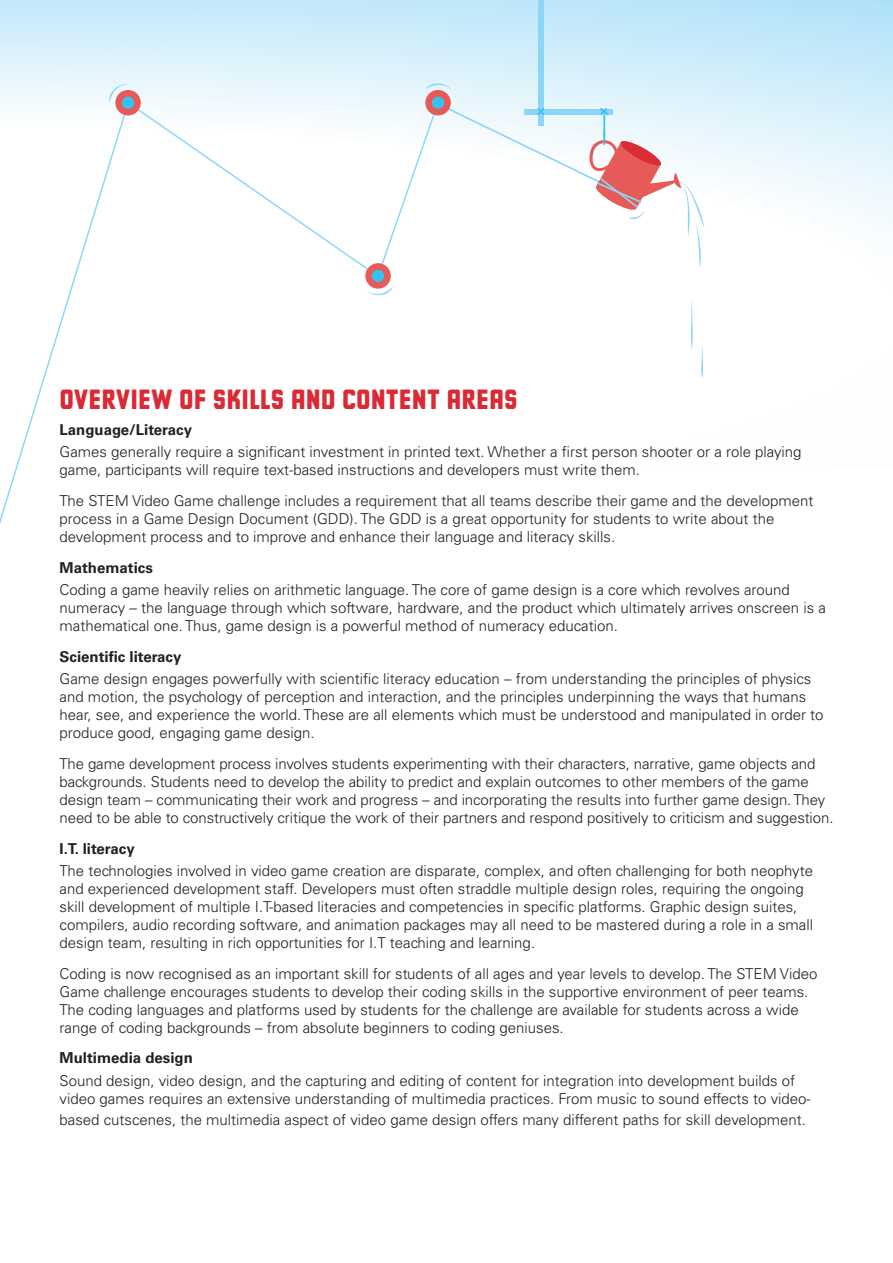
<style>
.page{position:relative;width:893px;height:1263px;background:#fff}
.page>*{position:absolute;margin:0;border:0;box-sizing:border-box;transform-origin:0 0}
.t1{font:700 30px "Berber King Caps";color:#da2a35}
.t2{font:300 15px/18px "Univers LT Std";color:#231f20}
.t3{font:700 15px "Univers LT Std";color:#231f20}
</style>
<div class="page">
<svg style="left:0;top:0;width:893px;height:296px"></svg>
<svg style="left:130px;top:100px;width:250px;height:178px"></svg>
<svg style="left:0;top:101px;width:130px;height:423px"></svg>
<div style="left:115px;top:90px;width:26px;height:25px;background:#e65b58;border-radius:50%"></div>
<svg style="left:109px;top:84px;width:19px;height:19px"></svg>
<div style="left:122px;top:97px;width:12px;height:12px;background:#33c2f1;border-radius:50%"></div>
<div style="left:365px;top:263px;width:26px;height:26px;background:#e65b58;border-radius:50%"></div>
<div style="left:372px;top:270px;width:12px;height:12px;background:#33c2f1;border-radius:50%"></div>
<svg style="left:367px;top:287px;width:26px;height:8px"></svg>
<svg style="left:425px;top:90px;width:26px;height:25px"></svg>
<div style="left:432px;top:97px;width:12px;height:12px;background:#33c2f1;border-radius:50%"></div>
<svg style="left:426px;top:83px;width:26px;height:7px"></svg>
<div style="left:538px;top:0;width:5px;height:125px;background:#8dd5f6"></div>
<svg style="left:376px;top:101px;width:328px;height:177px"></svg>
<svg style="left:691px;top:300px;width:2px;height:50px"></svg>
<svg style="left:701px;top:346px;width:2px;height:32px"></svg>
<h1 class="t1" style="left:60px;top:383px;width:460px">OVERVIEW OF SKILLS AND CONTENT AREAS</h1>
<p class="t3" style="left:60px;top:421px;width:134px">Language/Literacy</p>
<p class="t2" style="left:60px;top:443px;width:744px">Games generally require a significant investment in printed text. Whether a first person shooter or a role playing game, participants will require text-based instructions and developers must write them.</p>
<p class="t2" style="left:60px;top:492px;width:755px">The STEM Video Game challenge includes a requirement that all teams describe their game and the development process in a Game Design Document (GDD). The GDD is a great opportunity for students to write about the development process and to improve and enhance their language and literacy skills.</p>
<p class="t3" style="left:60px;top:559px;width:95px">Mathematics</p>
<p class="t2" style="left:60px;top:581px;width:768px">Coding a game heavily relies on arithmetic language. The core of game design is a core which revolves around numeracy – the language through which software, hardware, and the product which ultimately arrives onscreen is a mathematical one. Thus, game design is a powerful method of numeracy education.</p>
<p class="t3" style="left:60px;top:648px;width:123px">Scientific literacy</p>
<p class="t2" style="left:60px;top:670px;width:766px">Game design engages powerfully with scientific literacy education – from understanding the principles of physics and motion, the psychology of perception and interaction, and the principles underpinning the ways that humans hear, see, and experience the world. These are all elements which must be understood and manipulated in order to produce good, engaging game design.</p>
<p class="t2" style="left:60px;top:755px;width:775px">The game development process involves students experimenting with their characters, narrative, game objects and backgrounds. Students need to develop the ability to predict and explain outcomes to other members of the game design team – communicating their work and progress – and incorporating the results into further game design. They need to be able to constructively critique the work of their partners and respond positively to criticism and suggestion.</p>
<p class="t3" style="left:60px;top:839px;width:77px">I.T. literacy</p>
<p class="t2" style="left:60px;top:862px;width:755px">The technologies involved in video game creation are disparate, complex, and often challenging for both neophyte and experienced development staff. Developers must often straddle multiple design roles, requiring the ongoing skill development of multiple I.T-based literacies and competencies in specific platforms. Graphic design suites, compilers, audio recording software, and animation packages may all need to be mastered during a role in a small design team, resulting in rich opportunities for I.T teaching and learning.</p>
<p class="t2" style="left:60px;top:964px;width:759px">Coding is now recognised as an important skill for students of all ages and year levels to develop. The STEM Video Game challenge encourages students to develop their coding skills in the supportive environment of peer teams.<br>The coding languages and platforms used by students for the challenge are available for students across a wide range of coding backgrounds – from absolute beginners to coding geniuses.</p>
<p class="t3" style="left:60px;top:1049px;width:135px">Multimedia design</p>
<p class="t2" style="left:60px;top:1071px;width:753px">Sound design, video design, and the capturing and editing of content for integration into development builds of video games requires an extensive understanding of multimedia practices. From music to sound effects to video-</p>
<p class="t2" style="left:60px;top:1110px;width:748px">based cutscenes, the multimedia aspect of video game design offers many different paths for skill development.</p>
</div>
